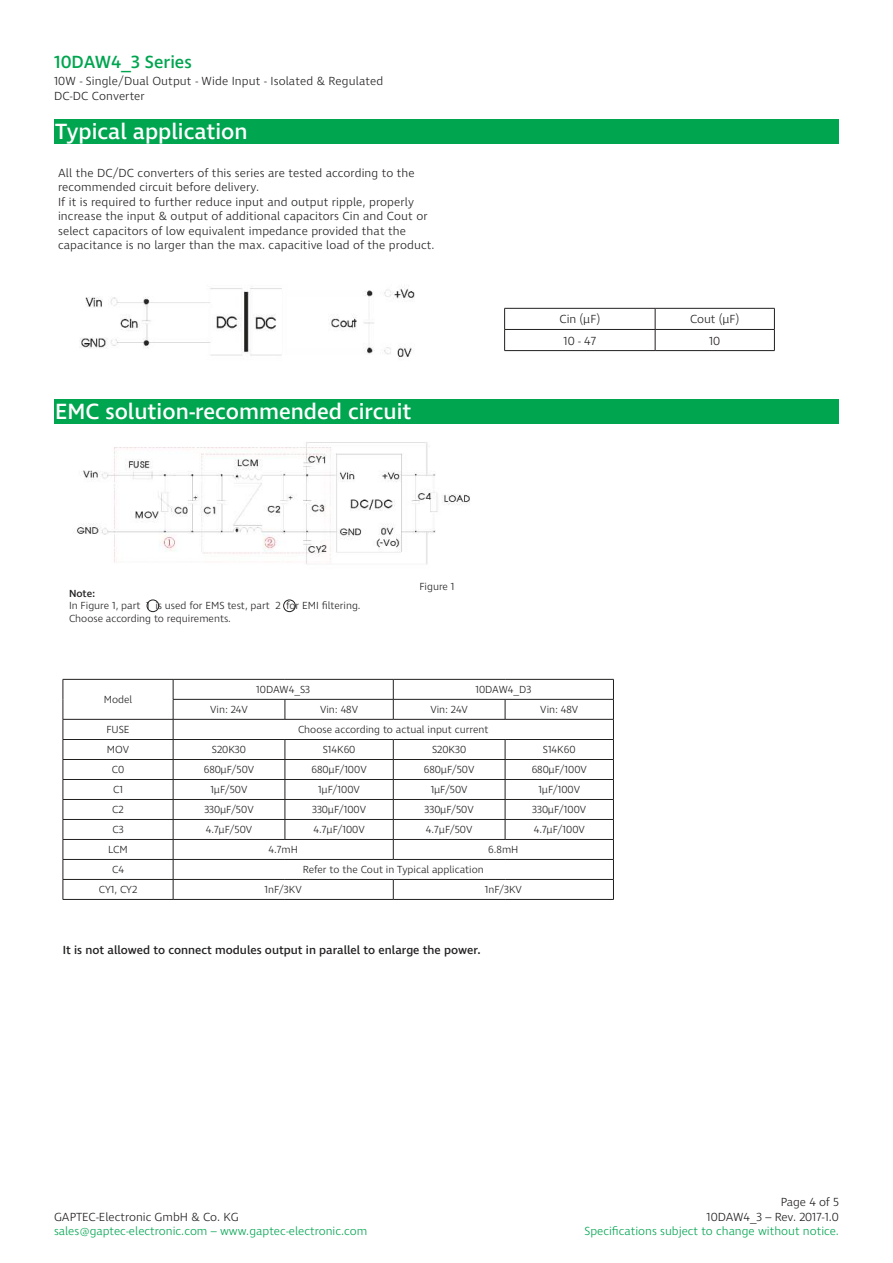
<style>
.page{position:relative;width:893px;height:1263px;background:#fff}
.page>*{position:absolute;margin:0;border:0;box-sizing:border-box;transform-origin:0 0}
.t1{font:500 22.5px "Ingra";color:#fff}
.t2{font:500 18px "Ingra";color:#00a550}
.t3{font:300 12px/14.4px "Ingra";letter-spacing:.01em;color:#221f1f}
.t4{font:300 12px "Ingra";color:#00a550}
.t5{font:500 12px "Ingra";color:#221f1f}
.t6{font:300 10.5px/12.6px "Ingra";color:#221f1f}
.t7{font:500 10.5px "Ingra";color:#221f1f}
</style>
<div class="page">
<img style="left:77px;top:442px;width:393px;height:123px">
<div style="left:54px;top:119px;width:785px;height:25px;background:#00a550"></div>
<div style="left:54px;top:399px;width:785px;height:25px;background:#00a550"></div>
<div style="left:147px;top:600px;width:12px;height:12px;border:1px solid #221f1f;border-radius:50%"></div>
<div style="left:283px;top:600px;width:13px;height:12px;border:1px solid #221f1f;border-radius:50%"></div>
<hr style="left:63px;top:679px;width:110px;height:1px;background:#221f1f">
<hr style="left:173px;top:679px;width:112px;height:1px;background:#221f1f">
<hr style="left:285px;top:679px;width:108px;height:1px;background:#221f1f">
<hr style="left:393px;top:679px;width:112px;height:1px;background:#221f1f">
<hr style="left:505px;top:679px;width:109px;height:1px;background:#221f1f">
<hr style="left:173px;top:699px;width:112px;height:1px;background:#221f1f">
<hr style="left:285px;top:699px;width:108px;height:1px;background:#221f1f">
<svg style="left:285px;top:699px;width:1px;height:20px"></svg>
<hr style="left:393px;top:699px;width:112px;height:1px;background:#221f1f">
<svg style="left:393px;top:679px;width:1px;height:40px"></svg>
<hr style="left:505px;top:699px;width:109px;height:1px;background:#221f1f">
<svg style="left:505px;top:699px;width:1px;height:20px"></svg>
<hr style="left:63px;top:719px;width:110px;height:1px;background:#221f1f">
<hr style="left:173px;top:719px;width:112px;height:1px;background:#221f1f">
<hr style="left:285px;top:719px;width:108px;height:1px;background:#221f1f">
<hr style="left:393px;top:719px;width:112px;height:1px;background:#221f1f">
<hr style="left:505px;top:719px;width:109px;height:1px;background:#221f1f">
<hr style="left:63px;top:739px;width:110px;height:1px;background:#221f1f">
<hr style="left:173px;top:739px;width:112px;height:1px;background:#221f1f">
<hr style="left:285px;top:739px;width:108px;height:1px;background:#221f1f">
<hr style="left:393px;top:739px;width:112px;height:1px;background:#221f1f">
<hr style="left:505px;top:739px;width:109px;height:1px;background:#221f1f">
<hr style="left:63px;top:759px;width:110px;height:1px;background:#221f1f">
<hr style="left:173px;top:759px;width:112px;height:1px;background:#221f1f">
<hr style="left:285px;top:759px;width:108px;height:1px;background:#221f1f">
<hr style="left:393px;top:759px;width:112px;height:1px;background:#221f1f">
<hr style="left:505px;top:759px;width:109px;height:1px;background:#221f1f">
<hr style="left:63px;top:779px;width:110px;height:1px;background:#221f1f">
<hr style="left:173px;top:779px;width:112px;height:1px;background:#221f1f">
<hr style="left:285px;top:779px;width:108px;height:1px;background:#221f1f">
<hr style="left:393px;top:779px;width:112px;height:1px;background:#221f1f">
<hr style="left:505px;top:779px;width:109px;height:1px;background:#221f1f">
<hr style="left:63px;top:799px;width:110px;height:1px;background:#221f1f">
<hr style="left:173px;top:799px;width:112px;height:1px;background:#221f1f">
<hr style="left:285px;top:799px;width:108px;height:1px;background:#221f1f">
<hr style="left:393px;top:799px;width:112px;height:1px;background:#221f1f">
<hr style="left:505px;top:799px;width:109px;height:1px;background:#221f1f">
<hr style="left:63px;top:819px;width:110px;height:1px;background:#221f1f">
<hr style="left:173px;top:819px;width:112px;height:1px;background:#221f1f">
<hr style="left:285px;top:819px;width:108px;height:1px;background:#221f1f">
<svg style="left:285px;top:740px;width:1px;height:99px"></svg>
<hr style="left:393px;top:819px;width:112px;height:1px;background:#221f1f">
<hr style="left:505px;top:819px;width:109px;height:1px;background:#221f1f">
<svg style="left:505px;top:740px;width:1px;height:99px"></svg>
<hr style="left:63px;top:839px;width:110px;height:1px;background:#221f1f">
<hr style="left:173px;top:839px;width:112px;height:1px;background:#221f1f">
<hr style="left:285px;top:839px;width:108px;height:1px;background:#221f1f">
<hr style="left:393px;top:839px;width:112px;height:1px;background:#221f1f">
<svg style="left:393px;top:740px;width:1px;height:119px"></svg>
<hr style="left:505px;top:839px;width:109px;height:1px;background:#221f1f">
<hr style="left:63px;top:859px;width:110px;height:1px;background:#221f1f">
<hr style="left:173px;top:859px;width:112px;height:1px;background:#221f1f">
<hr style="left:285px;top:859px;width:108px;height:1px;background:#221f1f">
<hr style="left:393px;top:859px;width:112px;height:1px;background:#221f1f">
<hr style="left:505px;top:859px;width:109px;height:1px;background:#221f1f">
<hr style="left:63px;top:879px;width:110px;height:1px;background:#221f1f">
<svg style="left:63px;top:679px;width:1px;height:220px"></svg>
<hr style="left:173px;top:879px;width:112px;height:1px;background:#221f1f">
<svg style="left:173px;top:679px;width:1px;height:220px"></svg>
<hr style="left:285px;top:879px;width:108px;height:1px;background:#221f1f">
<hr style="left:393px;top:879px;width:112px;height:1px;background:#221f1f">
<svg style="left:393px;top:880px;width:1px;height:19px"></svg>
<hr style="left:505px;top:879px;width:109px;height:1px;background:#221f1f">
<svg style="left:613px;top:679px;width:1px;height:220px"></svg>
<hr style="left:63px;top:899px;width:110px;height:1px;background:#221f1f">
<hr style="left:173px;top:899px;width:112px;height:1px;background:#221f1f">
<hr style="left:285px;top:899px;width:108px;height:1px;background:#221f1f">
<hr style="left:393px;top:899px;width:112px;height:1px;background:#221f1f">
<hr style="left:505px;top:899px;width:109px;height:1px;background:#221f1f">
<img style="left:79px;top:288px;width:336px;height:72px">
<hr style="left:504px;top:308px;width:151px;height:1px;background:#221f1f">
<hr style="left:655px;top:308px;width:120px;height:1px;background:#221f1f">
<hr style="left:504px;top:329px;width:151px;height:1px;background:#221f1f">
<svg style="left:504px;top:308px;width:1px;height:42px"></svg>
<hr style="left:655px;top:329px;width:120px;height:1px;background:#221f1f">
<svg style="left:655px;top:308px;width:1px;height:42px"></svg>
<svg style="left:774px;top:308px;width:1px;height:42px"></svg>
<hr style="left:504px;top:350px;width:151px;height:1px;background:#221f1f">
<hr style="left:655px;top:350px;width:120px;height:1px;background:#221f1f">
<h2 class="t2" style="left:54px;top:55px;width:139px">10DAW4_3 Series</h2>
<p class="t3" style="left:54px;top:75px;width:331px">10W - Single/Dual Output - Wide Input - Isolated &amp; Regulated<br>DC-DC Converter</p>
<h1 class="t1" style="left:55px;top:120px;width:194px">Typical application</h1>
<p class="t3" style="left:58px;top:166px;width:378px">All the DC/DC converters of this series are tested according to the recommended circuit before delivery.<br>If it is required to further reduce input and output ripple, properly increase the input &amp; output of additional capacitors Cin and Cout or select capacitors of low equivalent impedance provided that the capacitance is no larger than the max. capacitive load of the product.</p>
<h1 class="t1" style="left:55px;top:401px;width:358px">EMC solution-recommended circuit</h1>
<p class="t3" style="left:559px;top:313px;width:42px">Cin (µF)</p>
<p class="t3" style="left:690px;top:313px;width:51px">Cout (µF)</p>
<p class="t3" style="left:563px;top:334px;width:34px">10 - 47</p>
<p class="t3" style="left:709px;top:334px;width:13px">10</p>
<p class="t7" style="left:69px;top:588px;width:28px">Note:</p>
<p class="t6" style="left:69px;top:600px;width:293px">In Figure 1, part 1 is used for EMS test, part 2 for EMI filtering.<br>Choose according to requirements.</p>
<p class="t6" style="left:419px;top:580px;width:37px">Figure 1</p>
<p class="t6" style="left:104px;top:694px;width:30px">Model</p>
<p class="t6" style="left:256px;top:684px;width:55px">10DAW4_S3</p>
<p class="t6" style="left:475px;top:684px;width:57px">10DAW4_D3</p>
<p class="t6" style="left:210px;top:704px;width:39px">Vin: 24V</p>
<p class="t6" style="left:320px;top:704px;width:39px">Vin: 48V</p>
<p class="t6" style="left:430px;top:704px;width:39px">Vin: 24V</p>
<p class="t6" style="left:540px;top:704px;width:39px">Vin: 48V</p>
<p class="t6" style="left:106px;top:724px;width:25px">FUSE</p>
<p class="t6" style="left:298px;top:724px;width:192px">Choose according to actual input current</p>
<p class="t6" style="left:107px;top:744px;width:24px">MOV</p>
<p class="t6" style="left:212px;top:744px;width:36px">S20K30</p>
<p class="t6" style="left:323px;top:744px;width:34px">S14K60</p>
<p class="t6" style="left:432px;top:744px;width:36px">S20K30</p>
<p class="t6" style="left:543px;top:744px;width:34px">S14K60</p>
<p class="t6" style="left:112px;top:764px;width:14px">C0</p>
<p class="t6" style="left:204px;top:764px;width:52px">680µF/50V</p>
<p class="t6" style="left:311px;top:764px;width:57px">680µF/100V</p>
<p class="t6" style="left:424px;top:764px;width:52px">680µF/50V</p>
<p class="t6" style="left:532px;top:764px;width:57px">680µF/100V</p>
<p class="t6" style="left:113px;top:784px;width:11px">C1</p>
<p class="t6" style="left:211px;top:784px;width:38px">1µF/50V</p>
<p class="t6" style="left:318px;top:784px;width:43px">1µF/100V</p>
<p class="t6" style="left:431px;top:784px;width:38px">1µF/50V</p>
<p class="t6" style="left:538px;top:784px;width:43px">1µF/100V</p>
<p class="t6" style="left:112px;top:804px;width:13px">C2</p>
<p class="t6" style="left:204px;top:804px;width:51px">330µF/50V</p>
<p class="t6" style="left:312px;top:804px;width:55px">330µF/100V</p>
<p class="t6" style="left:424px;top:804px;width:51px">330µF/50V</p>
<p class="t6" style="left:532px;top:804px;width:55px">330µF/100V</p>
<p class="t6" style="left:112px;top:824px;width:13px">C3</p>
<p class="t6" style="left:206px;top:824px;width:48px">4.7µF/50V</p>
<p class="t6" style="left:313px;top:824px;width:53px">4.7µF/100V</p>
<p class="t6" style="left:426px;top:824px;width:48px">4.7µF/50V</p>
<p class="t6" style="left:534px;top:824px;width:53px">4.7µF/100V</p>
<p class="t6" style="left:108px;top:844px;width:21px">LCM</p>
<p class="t6" style="left:268px;top:844px;width:31px">4.7mH</p>
<p class="t6" style="left:488px;top:844px;width:32px">6.8mH</p>
<p class="t6" style="left:112px;top:864px;width:13px">C4</p>
<p class="t6" style="left:303px;top:864px;width:183px">Refer to the Cout in Typical application</p>
<p class="t6" style="left:99px;top:884px;width:40px">CY1, CY2</p>
<p class="t6" style="left:265px;top:884px;width:39px">1nF/3KV</p>
<p class="t6" style="left:485px;top:884px;width:39px">1nF/3KV</p>
<p class="t5" style="left:63px;top:944px;width:420px">It is not allowed to connect modules output in parallel to enlarge the power.</p>
<p class="t3" style="left:54px;top:1210px;width:186px">GAPTEC-Electronic GmbH &amp; Co. KG</p>
<p class="t4" style="left:54px;top:1225px;width:315px">sales@gaptec-electronic.com – www.gaptec-electronic.com</p>
<p class="t3" style="left:706px;top:1195px;width:134px;text-align:right">Page 4 of 5<br>10DAW4_3 – Rev. 2017-1.0</p>
<p class="t4" style="left:585px;top:1225px;width:256px">Specifications subject to change without notice.</p>
</div>
